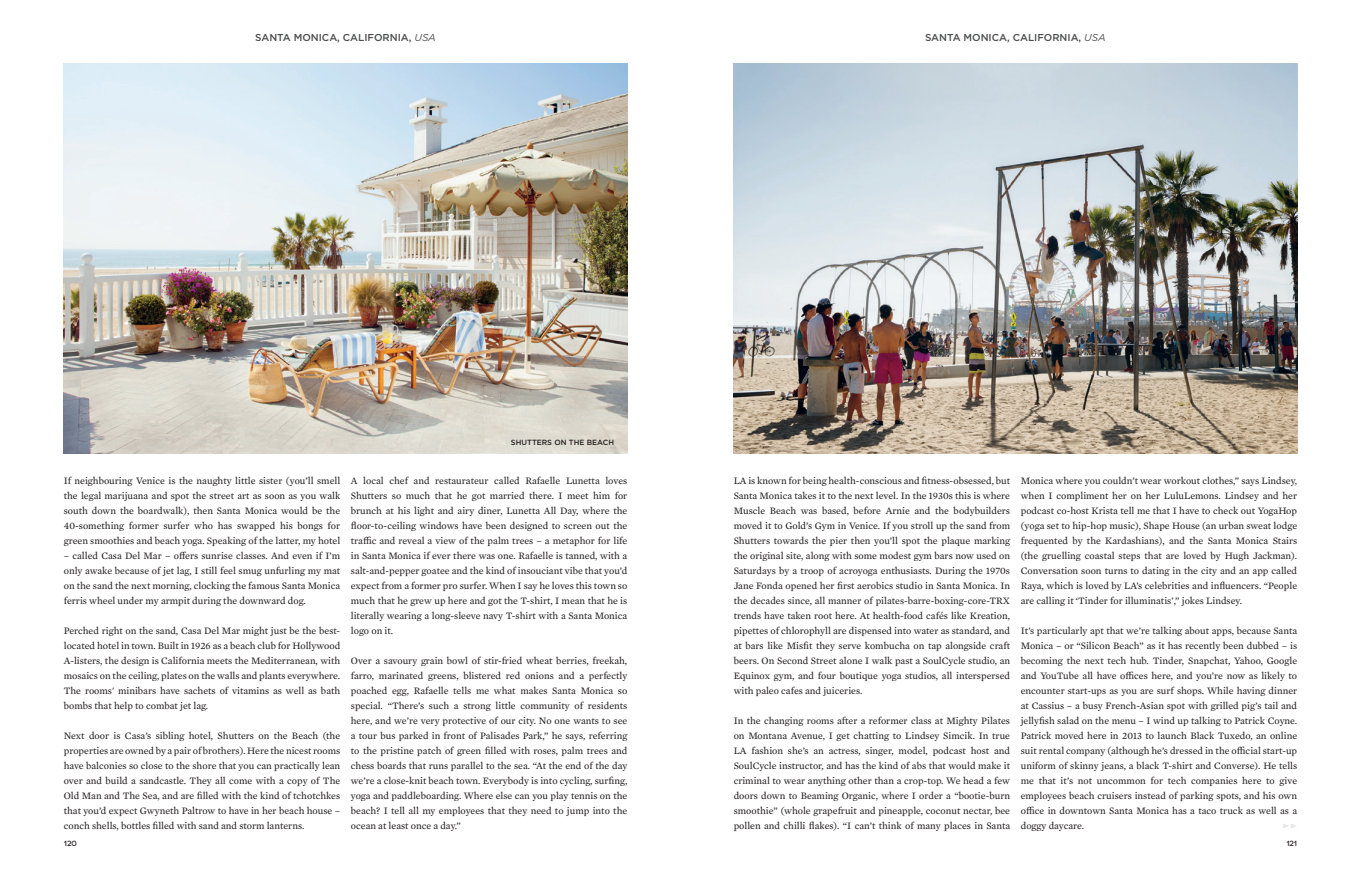
<style>
.page{position:relative;width:1361px;height:893px;background:#fff}
.page>*{position:absolute;margin:0;border:0;box-sizing:border-box;transform-origin:0 0}
.Main_Body_Text{font:10px/15px "Mercury Text G2";color:#231f20;text-align:justify}
.Feature_Headline{font:500 10px "Gotham";color:#4b4c4d}
.Main_Body_Text-2{font:10px "Mercury Text G2";color:#e6e7e9}
.Credit_Text{font:500 7.5px "Gotham";color:#231f20}
.t1{font:500 7.5px "Novecentowide";color:#231f20}
.s1{font-weight:400;font-style:italic}
</style>
<div class="page">
<img style="left:733px;top:64px;width:564px;height:390px">
<img style="left:64px;top:64px;width:563px;height:390px">
<p class="Feature_Headline" style="left:255px;top:31px;width:182px">SANTA MONICA, CALIFORNIA, <span class="s1">USA</span></p>
<p class="Feature_Headline" style="left:925px;top:31px;width:182px">SANTA MONICA, CALIFORNIA, <span class="s1">USA</span></p>
<p class="Credit_Text" style="left:511px;top:437px;width:105px">SHUTTERS ON THE BEACH</p>
<p class="Main_Body_Text" style="left:64px;top:472px;width:278px">If neighbouring Venice is the naughty little sister (you’ll smell the legal marijuana and spot the street art as soon as you walk south down the boardwalk), then Santa Monica would be the 40-something former surfer who has swapped his bongs for green smoothies and beach yoga. Speaking of the latter, my hotel</p>
<p class="Main_Body_Text" style="left:64px;top:547px;width:278px">– called Casa Del Mar – offers sunrise classes. And even if I’m only awake because of jet lag, I still feel smug unfurling my mat on the sand the next morning, clocking the famous Santa Monica ferris wheel under my armpit during the downward dog.</p>
<p class="Main_Body_Text" style="left:64px;top:622px;width:278px">Perched right on the sand, Casa Del Mar might just be the best&shy;located hotel in town. Built in 1926 as a beach club for Hollywood A-listers, the design is California meets the Mediterranean, with mosaics on the ceiling, plates on the walls and plants everywhere.<br>The rooms' minibars have sachets of vitamins as well as bath bombs that help to combat jet lag.</p>
<p class="Main_Body_Text" style="left:64px;top:727px;width:278px">Next door is Casa’s sibling hotel, Shutters on the Beach (the properties are owned by a pair of brothers). Here the nicest rooms have balconies so close to the shore that you can practically lean over and build a sandcastle. They all come with a copy of The Old Man and The Sea, and are filled with the kind of tchotchkes that you’d expect Gwyneth Paltrow to have in her beach house – conch shells, bottles filled with sand and storm lanterns.</p>
<p class="Main_Body_Text" style="left:351px;top:472px;width:278px">A local chef and restaurateur called Rafaelle Lunetta loves Shutters so much that he got married there. I meet him for brunch at his light and airy diner, Lunetta All Day, where the floor-to-ceiling windows have been designed to screen out the traffic and reveal a view of the palm trees – a metaphor for life in Santa Monica if ever there was one. Rafaelle is tanned, with a salt-and-pepper goatee and the kind of insouciant vibe that you’d expect from a former pro surfer. When I say he loves this town so much that he grew up here and got the T-shirt, I mean that he is literally wearing a long-sleeve navy T-shirt with a Santa Monica logo on it.</p>
<p class="Main_Body_Text" style="left:351px;top:652px;width:278px">Over a savoury grain bowl of stir-fried wheat berries, freekah, farro, marinated greens, blistered red onions and a perfectly poached egg, Rafaelle tells me what makes Santa Monica so special. “There’s such a strong little community of residents here, and we’re very protective of our city. No one wants to see a tour bus parked in front of Palisades Park,” he says, referring to the pristine patch of green filled with roses, palm trees and chess boards that runs parallel to the sea. “At the end of the day we’re a close-knit beach town. Everybody is into cycling, surfing, yoga and paddleboarding. Where else can you play tennis on the beach? I tell all my employees that they need to jump into the ocean at least once a day.”</p>
<p class="Main_Body_Text" style="left:733px;top:472px;width:278px">LA is known for being health-conscious and fitness-obsessed, but Santa Monica takes it to the next level. In the 1930s this is where Muscle Beach was based, before Arnie and the bodybuilders moved it to Gold’s Gym in Venice. If you stroll up the sand from Shutters towards the pier then you’ll spot the plaque marking the original site, along with some modest gym bars now used on Saturdays by a troop of acroyoga enthusiasts. During the 1970s Jane Fonda opened her first aerobics studio in Santa Monica. In the decades since, all manner of pilates-barre-boxing-core-TRX trends have taken root here. At health-food cafés like Kreation, pipettes of chlorophyll are dispensed into water as standard, and at bars like Misfit they serve kombucha on tap alongside craft beers. On Second Street alone I walk past a SoulCycle studio, an Equinox gym, and four boutique yoga studios, all interspersed with paleo cafes and juiceries.</p>
<p class="Main_Body_Text" style="left:733px;top:712px;width:278px">In the changing rooms after a reformer class at Mighty Pilates on Montana Avenue, I get chatting to Lindsey Simcik. In true LA fashion she’s an actress, singer, model, podcast host and SoulCycle instructor, and has the kind of abs that would make it criminal to wear anything other than a crop-top. We head a few doors down to Beaming Organic, where I order a “bootie-burn smoothie” (whole grapefruit and pineapple, coconut nectar, bee pollen and chilli flakes). “I can’t think of many places in Santa</p>
<p class="Main_Body_Text" style="left:1020px;top:472px;width:278px">Monica where you couldn’t wear workout clothes,” says Lindsey, when I compliment her on her LuluLemons. Lindsey and her podcast co-host Krista tell me that I have to check out YogaHop (yoga set to hip-hop music), Shape House (an urban sweat lodge frequented by the Kardashians), and the Santa Monica Stairs (the gruelling coastal steps that are loved by Hugh Jackman).<br>Conversation soon turns to dating in the city and an app called Raya, which is loved by LA’s celebrities and influencers. “People are calling it ‘Tinder for illuminatis’,” jokes Lindsey.</p>
<p class="Main_Body_Text" style="left:1020px;top:622px;width:278px">It’s particularly apt that we’re talking about apps, because Santa Monica – or “Silicon Beach” as it has recently been dubbed – is becoming the next tech hub. Tinder, Snapchat, Yahoo, Google and YouTube all have offices here, and you’re now as likely to encounter start-ups as you are surf shops. While having dinner at Cassius – a busy French-Asian spot with grilled pig’s tail and jellyfish salad on the menu – I wind up talking to Patrick Coyne.<br>Patrick moved here in 2013 to launch Black Tuxedo, an online suit rental company (although he’s dressed in the official start-up uniform of skinny jeans, a black T-shirt and Converse). He tells me that it’s not uncommon for tech companies here to give employees beach cruisers instead of parking spots, and his own office in downtown Santa Monica has a taco truck as well as a doggy daycare.</p>
<p class="Main_Body_Text-2" style="left:1282px;top:818px;width:16px">••</p>
<p class="t1" style="left:64px;top:839px;width:15px">120</p>
<p class="t1" style="left:1286px;top:839px;width:12px">121</p>
</div>
